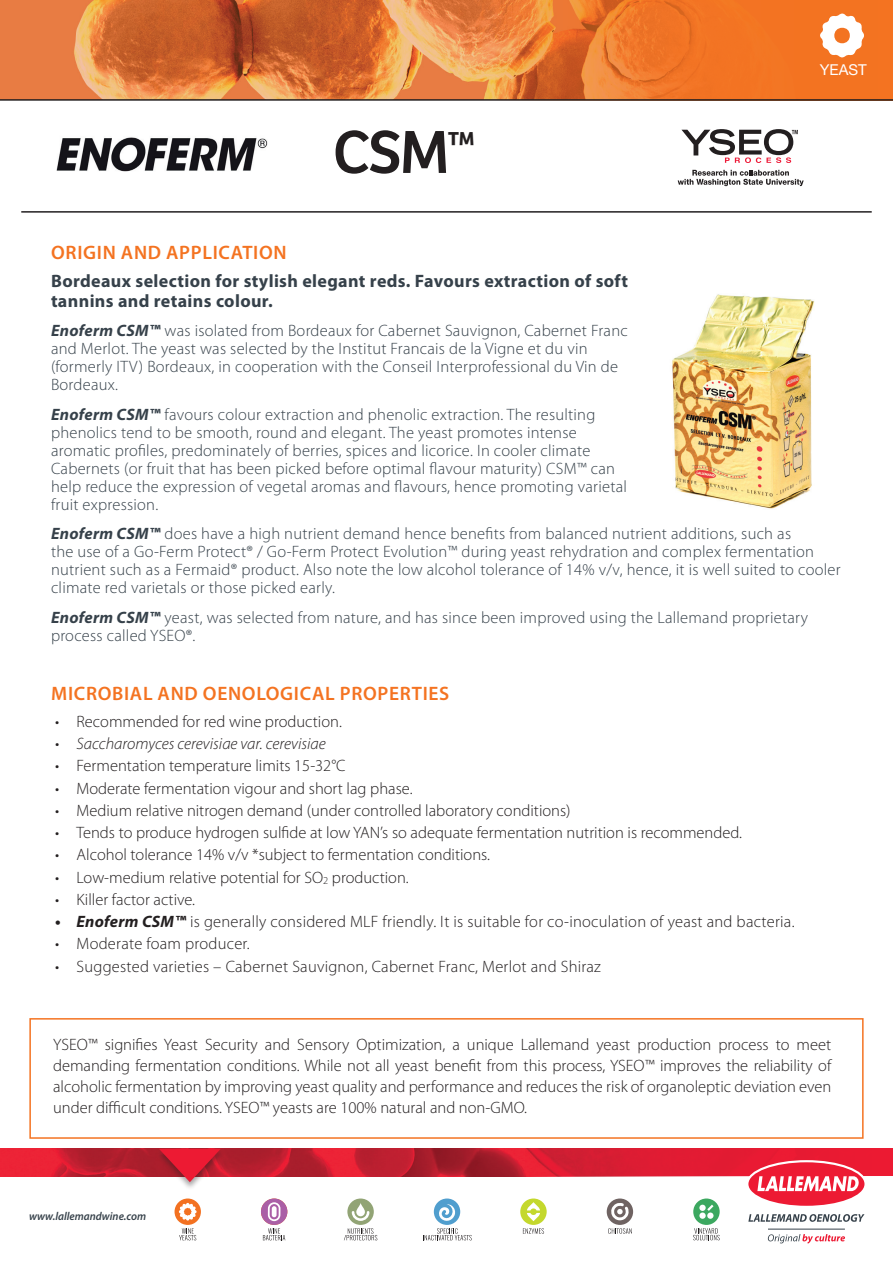
<style>
.page{position:relative;width:893px;height:1263px;background:#fff}
.page>*{position:absolute;margin:0;border:0;box-sizing:border-box;transform-origin:0 0}
.t1{font:63px "Bree";color:#231f20}
.t2{font:600 19.5px "Myriad Pro";letter-spacing:.035em;color:#f47321}
.t3{font:700 18px/19.5px "Myriad Pro";letter-spacing:.02em;color:#36414a}
.t4{font:300 16.5px/18px "Myriad Pro";letter-spacing:.015em;color:#36414a}
.t5{font:300 16.5px/21px "Myriad Pro";color:#231f20;text-align:justify}
.t6{font:italic 300 16.5px "Myriad Pro";color:#231f20}
.t7{font:15px "Helvetica Neue LT Std";color:#fff}
.t8{font:italic 600 11.55px "Myriad Pro";color:#36414a;scale:.96 1}
.s1{font-weight:700;font-style:italic}
</style>
<div class="page">
<img style="left:0;top:0;width:495px;height:99px">
<svg style="left:495px;top:0;width:398px;height:99px;background:#ed7629"></svg>
<svg style="left:819px;top:13px;width:46px;height:45px"></svg>
<hr style="left:0;top:99px;width:893px;height:2px;background:#231f20">
<hr style="left:21px;top:211px;width:851px;height:2px;background:#231f20">
<img style="left:0;top:1149px;width:893px;height:27px">
<hr style="left:768px;top:1229px;width:77px;height:1px;background:#36414a">
<svg style="left:746px;top:1160px;width:121px;height:48px"></svg>
<div style="left:748px;top:1162px;width:116px;height:44px;background:#ed1a33;border-radius:50%"></div>
<svg style="left:757px;top:1176px;width:102px;height:15px"></svg>
<svg style="left:748px;top:1214px;width:116px;height:8px"></svg>
<svg style="left:768px;top:1234px;width:77px;height:9px"></svg>
<svg style="left:423px;top:1228px;width:49px;height:12px"></svg>
<div style="left:434px;top:1198px;width:26px;height:27px;background:#509ece;border-radius:50%"></div>
<svg style="left:439px;top:1204px;width:16px;height:17px"></svg>
<svg style="left:263px;top:1228px;width:22px;height:12px"></svg>
<div style="left:261px;top:1198px;width:26px;height:27px;background:#aa5fa6;border-radius:50%"></div>
<svg style="left:268px;top:1202px;width:12px;height:19px"></svg>
<svg style="left:523px;top:1228px;width:21px;height:6px"></svg>
<div style="left:520px;top:1198px;width:27px;height:27px;background:#c4d82d;border-radius:50%"></div>
<svg style="left:527px;top:1202px;width:13px;height:19px"></svg>
<svg style="left:344px;top:1228px;width:33px;height:12px"></svg>
<div style="left:347px;top:1198px;width:27px;height:27px;background:#92a475;border-radius:50%"></div>
<svg style="left:356px;top:1203px;width:9px;height:13px"></svg>
<svg style="left:352px;top:1211px;width:17px;height:10px"></svg>
<svg style="left:179px;top:1228px;width:17px;height:12px"></svg>
<svg style="left:175px;top:1198px;width:26px;height:27px"></svg>
<svg style="left:179px;top:1203px;width:18px;height:17px"></svg>
<svg style="left:693px;top:1228px;width:27px;height:12px"></svg>
<div style="left:693px;top:1198px;width:27px;height:27px;background:#3ca860;border-radius:50%"></div>
<div style="left:699px;top:1205px;width:7px;height:6px;background:#fff;border-radius:50%"></div>
<svg style="left:699px;top:1212px;width:7px;height:7px"></svg>
<div style="left:707px;top:1212px;width:6px;height:7px;background:#fff;border-radius:50%"></div>
<svg style="left:707px;top:1204px;width:6px;height:7px"></svg>
<svg style="left:608px;top:1228px;width:24px;height:6px"></svg>
<div style="left:607px;top:1198px;width:26px;height:27px;background:#6f6362;border-radius:50%"></div>
<svg style="left:611px;top:1203px;width:18px;height:17px"></svg>
<div style="left:155px;top:1147px;width:70px;height:43px;background:#231f20;opacity:.4"></div>
<svg style="left:159px;top:1149px;width:62px;height:33px;background:#d4394b"></svg>
<svg style="left:681px;top:129px;width:117px;height:34px"></svg>
<svg style="left:678px;top:170px;width:126px;height:16px"></svg>
<img style="left:672px;top:294px;width:143px;height:215px">
<img style="left:56px;top:137px;width:211px;height:35px">
<div style="left:29px;top:1018px;width:835px;height:121px;border:2px solid #f47321"></div>
<h1 class="t1" style="left:333px;top:115px;width:144px">CSM<sup>™</sup></h1>
<p class="t7" style="left:820px;top:61px;width:48px">YEAST</p>
<p class="t2" style="left:51px;top:242px;width:237px">ORIGIN AND APPLICATION</p>
<p class="t3" style="left:51px;top:272px;width:578px">Bordeaux selection for stylish elegant reds. Favours extraction of soft tannins and retains colour.</p>
<p class="t4" style="left:51px;top:322px;width:578px"><span class="s1">Enoferm CSM™</span> was isolated from Bordeaux for Cabernet Sauvignon, Cabernet Franc and Merlot. The yeast was selected by the Institut Francais de la Vigne et du vin (formerly ITV) Bordeaux, in cooperation with the Conseil Interprofessional du Vin de Bordeaux.</p>
<p class="t4" style="left:51px;top:405px;width:577px"><span class="s1">Enoferm CSM™</span> favours colour extraction and phenolic extraction. The resulting phenolics tend to be smooth, round and elegant. The yeast promotes intense aromatic profiles, predominately of berries, spices and licorice. In cooler climate Cabernets (or fruit that has been picked before optimal flavour maturity) CSM™ can help reduce the expression of vegetal aromas and flavours, hence promoting varietal fruit expression.</p>
<p class="t4" style="left:51px;top:525px;width:791px"><span class="s1">Enoferm CSM™</span> does have a high nutrient demand hence benefits from balanced nutrient additions, such as<br>the use of a Go-Ferm Protect® / Go-Ferm Protect Evolution™ during yeast rehydration and complex fermentation nutrient such as a Fermaid® product. Also note the low alcohol tolerance of 14% v/v, hence, it is well suited to cooler climate red varietals or those picked early.</p>
<p class="t4" style="left:51px;top:608px;width:758px"><span class="s1">Enoferm CSM™</span> yeast, was selected from nature, and has since been improved using the Lallemand proprietary process called YSEO®.</p>
<p class="t2" style="left:51px;top:683px;width:400px">MICROBIAL AND OENOLOGICAL PROPERTIES</p>
<p class="t5" style="left:55px;top:711px;width:288px">• Recommended for red wine production.</p>
<p class="t6" style="left:55px;top:734px;width:272px">• Saccharomyces cerevisiae var. cerevisiae</p>
<p class="t5" style="left:55px;top:756px;width:292px">• Fermentation temperature limits 15-32°C</p>
<p class="t5" style="left:55px;top:778px;width:359px">• Moderate fermentation vigour and short lag phase.</p>
<p class="t5" style="left:55px;top:800px;width:517px">• Medium relative nitrogen demand (under controlled laboratory conditions)</p>
<p class="t5" style="left:55px;top:822px;width:688px">• Tends to produce hydrogen sulfide at low YAN’s so adequate fermentation nutrition is recommended.</p>
<p class="t5" style="left:55px;top:845px;width:436px">• Alcohol tolerance 14% v/v *subject to fermentation conditions.</p>
<p class="t5" style="left:55px;top:867px;width:355px">• Low-medium relative potential for SO<sub>2</sub> production.</p>
<p class="t5" style="left:55px;top:889px;width:141px">• Killer factor active.</p>
<p class="t5" style="left:55px;top:911px;width:741px"><span class="s1">• Enoferm CSM™</span> is generally considered MLF friendly. It is suitable for co-inoculation of yeast and bacteria.</p>
<p class="t5" style="left:55px;top:934px;width:196px">• Moderate foam producer.</p>
<p class="t5" style="left:55px;top:956px;width:547px">• Suggested varieties – Cabernet Sauvignon, Cabernet Franc, Merlot and Shiraz</p>
<p class="t5" style="left:53px;top:1034px;width:780px">YSEO™ signifies Yeast Security and Sensory Optimization, a unique Lallemand yeast production process to meet demanding fermentation conditions. While not all yeast benefit from this process, YSEO™ improves the reliability of alcoholic fermentation by improving yeast quality and performance and reduces the risk of organoleptic deviation even under difficult conditions. YSEO™ yeasts are 100% natural and non-GMO.</p>
<p class="t8" style="left:29px;top:1208px;width:123px">www.lallemandwine.com</p>
</div>
